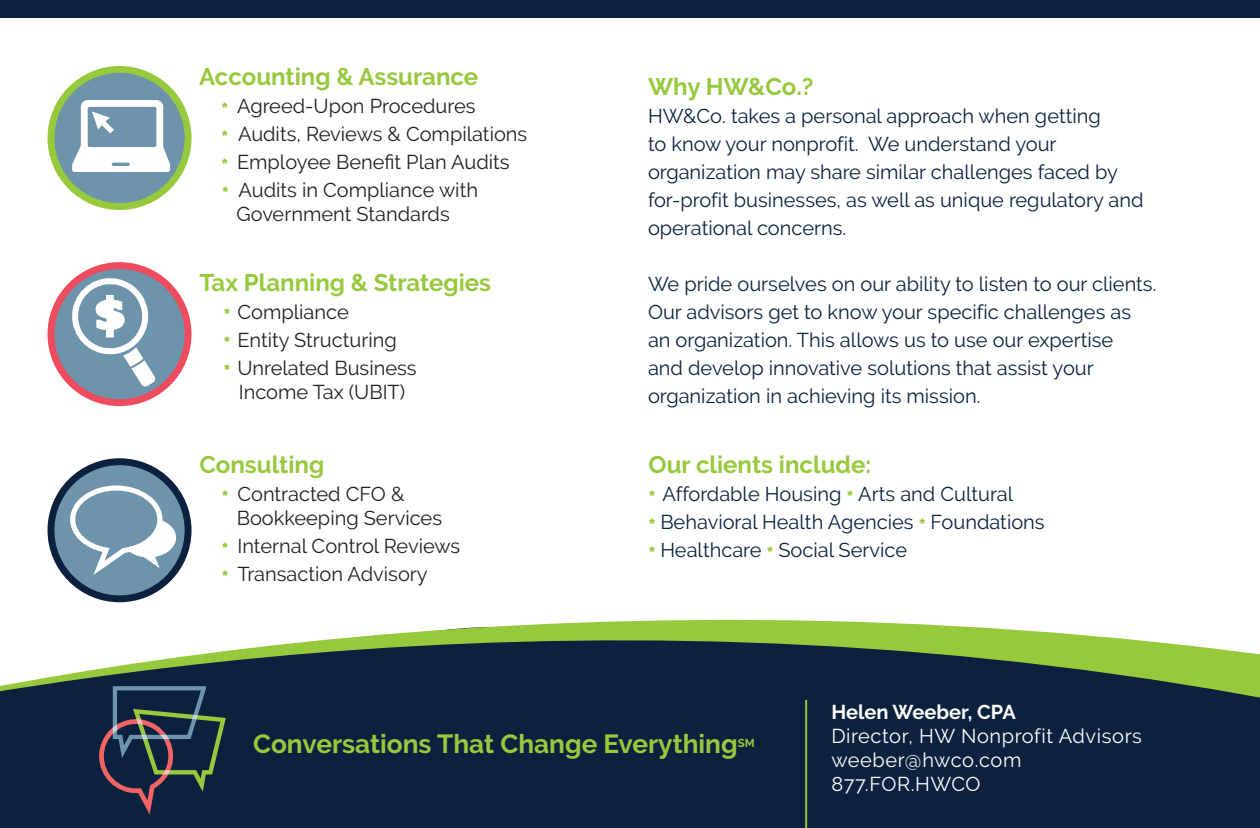
<style>
.page{position:relative;width:1260px;height:828px;background:#fff}
.page>*{position:absolute;margin:0;border:0;box-sizing:border-box;transform-origin:0 0}
.t1{font:700 26.2px "Raleway";color:#97c93c}
.t2{font:700 24px "Raleway";color:#97c93c}
.t3{font:20px/28px "Raleway";color:#0b213e}
.t4{font:20px/24px "Raleway";color:#231f20}
.t5{font:20px/24px "Raleway";letter-spacing:.03em;color:#fff}
.t6{font:700 11.4px "Raleway";color:#97c93c}
.s1{font-weight:900;color:#97c93c}
.s2{font-weight:700}
</style>
<div class="page">
<div style="left:0;top:610px;width:1260px;height:218px;background:#0b213e"></div>
<svg style="left:0;top:610px;width:1260px;height:127px"></svg>
<svg style="left:51px;top:69px;width:137px;height:138px;fill:#6e94ab"></svg>
<div style="left:48px;top:66px;width:144px;height:144px;border:7px solid #97c93c;border-radius:50%"></div>
<div style="left:0;top:0;width:1260px;height:18px;background:#0b213e"></div>
<svg style="left:72px;top:100px;width:98px;height:72px"></svg>
<svg style="left:51px;top:266px;width:137px;height:137px;fill:#6e94ab"></svg>
<div style="left:48px;top:262px;width:144px;height:144px;border:7px solid #ef4b5e;border-radius:50%"></div>
<svg style="left:51px;top:462px;width:137px;height:137px;fill:#6e94ab"></svg>
<div style="left:48px;top:458px;width:144px;height:144px;border:7px solid #0b213e;border-radius:50%"></div>
<svg style="left:99px;top:686px;width:127px;height:129px"></svg>
<hr style="left:805px;top:700px;width:2px;height:128px;background:#97c93c">
<svg style="left:70px;top:485px;width:106px;height:90px"></svg>
<svg style="left:68px;top:274px;width:88px;height:113px"></svg>
<p class="t2" style="left:199px;top:63px;width:281px">Accounting &amp; Assurance</p>
<p class="t4" style="left:221px;top:92px;width:308px;line-height:28px"><span class="s1">*</span> Agreed-Upon Procedures<br><span class="s1">*</span> Audits, Reviews &amp; Compilations</p>
<p class="t4" style="left:221px;top:150px;width:290px"><span class="s1">*</span> Employee Benefit Plan Audits</p>
<p class="t4" style="left:236px;top:178px;width:243px;text-indent:-15px"><span class="s1">*</span> Audits in Compliance with<br>Government Standards</p>
<p class="t2" style="left:199px;top:269px;width:293px">Tax Planning &amp; Strategies</p>
<p class="t4" style="left:223px;top:300px;width:127px"><span class="s1">*</span> Compliance</p>
<p class="t4" style="left:223px;top:328px;width:175px"><span class="s1">*</span> Entity Structuring</p>
<p class="t4" style="left:223px;top:356px;width:195px;text-align:center"><span class="s1">*</span> Unrelated Business<br>Income Tax (UBIT)</p>
<p class="t2" style="left:199px;top:451px;width:126px">Consulting</p>
<p class="t4" style="left:237px;top:482px;width:207px;text-indent:-15px"><span class="s1">*</span> Contracted CFO &amp;<br>Bookkeeping Services</p>
<p class="t4" style="left:221px;top:534px;width:240px"><span class="s1">*</span> Internal Control Reviews</p>
<p class="t4" style="left:221px;top:562px;width:208px"><span class="s1">*</span> Transaction Advisory</p>
<p class="t2" style="left:648px;top:72px;width:167px">Why HW&amp;Co.?</p>
<p class="t3" style="left:648px;top:101px;width:497px">HW&amp;Co. takes a personal approach when getting<br>to know your nonprofit. We understand your organization may share similar challenges faced by for-profit businesses, as well as unique regulatory and operational concerns.</p>
<p class="t3" style="left:648px;top:269px;width:510px">We pride ourselves on our ability to listen to our clients.<br>Our advisors get to know your specific challenges as an organization. This allows us to use our expertise<br>and develop innovative solutions that assist your organization in achieving its mission.</p>
<p class="t2" style="left:649px;top:451px;width:224px">Our clients include:</p>
<p class="t3" style="left:649px;top:480px;width:398px"><span class="s1">*</span> Affordable Housing <span class="s1">*</span> Arts and Cultural<br><span class="s1">*</span> Behavioral Health Agencies <span class="s1">*</span> Foundations <span class="s1">*</span> Healthcare <span class="s1">*</span> Social Service</p>
<p class="t1" style="left:253px;top:729px;width:486px">Conversations That Change Everything</p>
<p class="t6" style="left:738px;top:736px;width:18px">SM</p>
<p class="t5" style="left:831px;top:700px;width:312px"><span class="s2">Helen Weeber, CPA<br></span>Director, HW Nonprofit Advisors</p>
<p class="t5" style="left:831px;top:748px;width:192px">weeber@hwco.com</p>
<p class="t5" style="left:831px;top:772px;width:151px">877.FOR.HWCO</p>
</div>
